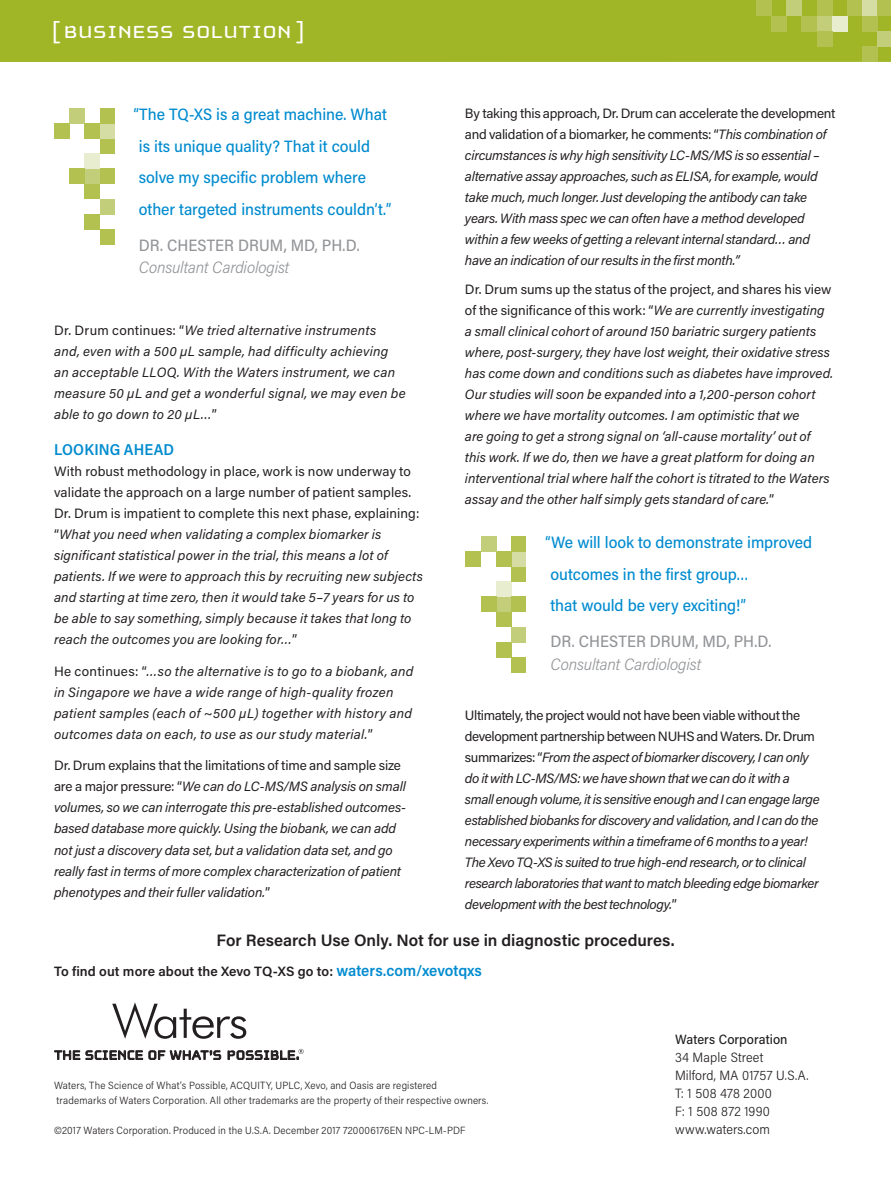
<style>
.page{position:relative;width:891px;height:1188px;background:#fff}
.page>*{position:absolute;margin:0;border:0;box-sizing:border-box;transform-origin:0 0}
.t1{font:25.5px "Cholla Unicase";letter-spacing:.015em;color:#fff;scale:1.1 1}
.t2{font:500 16.5px/31.5px "Acumin Pro Semi Cond";color:#008bcf}
.t3{font:600 16.5px "Acumin Pro";color:#231f20}
.t4{font:500 16.5px "Acumin Pro Semi Cond";letter-spacing:.005em;color:#939598}
.t5{font:italic 300 16.5px "Acumin Pro Semi Cond";letter-spacing:-.01em;color:#939598}
.t6{font:600 15.75px "Acumin Pro Semi Cond";letter-spacing:.01em;color:#008bcf}
.t7{font:italic 13.5px/21px "Acumin Pro";letter-spacing:-.005em;color:#231f20}
.t8{font:italic 13.5px/21px "Acumin Pro";letter-spacing:-.03em;color:#231f20}
.t9{font:italic 13.5px/21px "Acumin Pro";letter-spacing:.02em;color:#231f20}
.t10{font:300 13.5px/18px "Acumin Pro Semi Cond";letter-spacing:.01em;color:#231f20}
.t11{font:600 13.5px "Acumin Pro";letter-spacing:.005em;color:#231f20}
.t12{font:500 13.5px "Acumin Pro Semi Cond";letter-spacing:.005em;color:#231f20}
.t13{font:300 10.5px/15px "Acumin Pro Semi Cond";letter-spacing:.02em;color:#231f20}
.s1{font-style:normal}
.s2{font-family:"Acumin Pro Semi Cond";font-size:15.75px;color:#008bcf}
</style>
<div class="page">
<svg style="left:54px;top:1050px;width:167px;height:10px"></svg>
<svg style="left:228px;top:1049px;width:76px;height:11px"></svg>
<svg style="left:112px;top:1002px;width:134px;height:37px"></svg>
<div style="left:0;top:0;width:891px;height:62px;background:#a0b627"></div>
<div style="left:756px;top:0;width:15px;height:16px;background:#b2c150"></div>
<div style="left:862px;top:47px;width:15px;height:15px;background:#b2c150"></div>
<div style="left:771px;top:16px;width:16px;height:15px;background:#b2c150"></div>
<div style="left:787px;top:0;width:15px;height:16px;background:#c3ce7b"></div>
<div style="left:802px;top:16px;width:15px;height:15px;background:#b2c150"></div>
<div style="left:817px;top:16px;width:15px;height:15px;background:#c3ce7b"></div>
<div style="left:832px;top:16px;width:16px;height:15px;background:#e8edcf"></div>
<div style="left:817px;top:0;width:15px;height:16px;background:#b2c150"></div>
<div style="left:817px;top:31px;width:15px;height:16px;background:#b2c150"></div>
<div style="left:862px;top:0;width:15px;height:16px;background:#d5dda4"></div>
<div style="left:848px;top:0;width:14px;height:16px;background:#b2c150"></div>
<div style="left:877px;top:0;width:14px;height:16px;background:#b2c150"></div>
<div style="left:862px;top:16px;width:15px;height:15px;background:#b2c150"></div>
<div style="left:877px;top:31px;width:14px;height:16px;background:#c3ce7b"></div>
<div style="left:100px;top:230px;width:15px;height:15px;background:#b2c150"></div>
<div style="left:54px;top:124px;width:15px;height:15px;background:#b2c150"></div>
<div style="left:85px;top:214px;width:15px;height:16px;background:#b2c150"></div>
<div style="left:100px;top:199px;width:15px;height:15px;background:#c3ce7b"></div>
<div style="left:85px;top:184px;width:15px;height:15px;background:#b2c150"></div>
<div style="left:85px;top:168px;width:15px;height:16px;background:#c3ce7b"></div>
<div style="left:85px;top:153px;width:15px;height:15px;background:#e8edcf"></div>
<div style="left:100px;top:168px;width:15px;height:16px;background:#b2c150"></div>
<div style="left:69px;top:168px;width:16px;height:16px;background:#b2c150"></div>
<div style="left:100px;top:124px;width:15px;height:15px;background:#d5dda4"></div>
<div style="left:100px;top:139px;width:15px;height:14px;background:#b2c150"></div>
<div style="left:100px;top:108px;width:15px;height:16px;background:#b2c150"></div>
<div style="left:85px;top:124px;width:15px;height:15px;background:#b2c150"></div>
<div style="left:69px;top:108px;width:16px;height:16px;background:#c3ce7b"></div>
<div style="left:512px;top:658px;width:14px;height:15px;background:#b2c150"></div>
<div style="left:466px;top:552px;width:15px;height:15px;background:#b2c150"></div>
<div style="left:496px;top:642px;width:16px;height:16px;background:#b2c150"></div>
<div style="left:512px;top:627px;width:14px;height:15px;background:#c3ce7b"></div>
<div style="left:496px;top:612px;width:16px;height:15px;background:#b2c150"></div>
<div style="left:496px;top:597px;width:16px;height:15px;background:#c3ce7b"></div>
<div style="left:496px;top:581px;width:16px;height:16px;background:#e8edcf"></div>
<div style="left:512px;top:597px;width:14px;height:15px;background:#b2c150"></div>
<div style="left:481px;top:597px;width:15px;height:15px;background:#b2c150"></div>
<div style="left:512px;top:552px;width:14px;height:15px;background:#d5dda4"></div>
<div style="left:512px;top:567px;width:14px;height:14px;background:#b2c150"></div>
<div style="left:512px;top:536px;width:14px;height:16px;background:#b2c150"></div>
<div style="left:496px;top:552px;width:16px;height:15px;background:#b2c150"></div>
<div style="left:481px;top:536px;width:15px;height:16px;background:#c3ce7b"></div>
<h1 class="t1" style="left:52px;top:19px;width:232px">[ BUSINESS SOLUTION ]</h1>
<p class="t2" style="left:139px;top:98px;width:254px;text-indent:-5px">“The TQ-XS is a great machine. What is its unique quality? That it could solve my specific problem where other targeted instruments couldn’t.”</p>
<p class="t4" style="left:139px;top:233px;width:222px">DR. CHESTER DRUM, MD, PH.D.</p>
<p class="t5" style="left:139px;top:256px;width:152px">Consultant Cardiologist</p>
<p class="t9" style="left:54px;top:320px;width:353px"><span class="s1">Dr. Drum continues: “</span>We tried alternative instruments<br>and, even with a 500 µL sample, had difficulty achieving an acceptable LLOQ. With the Waters instrument, we can measure 50 µL and get a wonderful signal, we may even be able to go down to 20 µL…<span class="s1">”</span></p>
<p class="t6" style="left:54px;top:439px;width:122px">LOOKING AHEAD</p>
<p class="t7" style="left:54px;top:461px;width:370px"><span class="s1">With robust methodology in place, work is now underway to validate the approach on a large number of patient samples.<br>Dr. Drum is impatient to complete this next phase, explaining: “</span>What you need when validating a complex biomarker is significant statistical power in the trial, this means a lot of patients. If we were to approach this by recruiting new subjects and starting at time zero, then it would take 5<span class="s1">–</span>7 years for us to be able to say something, simply because it takes that long to reach the outcomes you are looking for…<span class="s1">”</span></p>
<p class="t9" style="left:54px;top:660px;width:361px"><span class="s1">He continues: “</span>…so the alternative is to go to a biobank, and in Singapore we have a wide range of high-quality frozen patient samples (each of ~500 µL) together with history and outcomes data on each, to use as our study material.<span class="s1">”</span></p>
<p class="t7" style="left:54px;top:755px;width:354px"><span class="s1">Dr. Drum explains that the limitations of time and sample size are a major pressure: “</span>We can do LC-MS/MS analysis on small volumes, so we can interrogate this pre-established outcomes&shy;based database more quickly. Using the biobank, we can add not just a discovery data set, but a validation data set, and go really fast in terms of more complex characterization of patient phenotypes and their fuller validation.<span class="s1">”</span></p>
<p class="t7" style="left:465px;top:102px;width:372px"><span class="s1">By taking this approach, Dr. Drum can accelerate the development and validation of a biomarker, he comments: “</span>This combination of circumstances is why high sensitivity LC-MS/MS is so essential – alternative assay approaches, such as ELISA, for example, would take much, much longer. Just developing the antibody can take years. With mass spec we can often have a method developed within a few weeks of getting a relevant internal standard… and have an indication of our results in the first month.”</p>
<p class="t7" style="left:465px;top:278px;width:370px"><span class="s1">Dr. Drum sums up the status of the project, and shares his view of the significance of this work: “</span>We are currently investigating a small clinical cohort of around 150 bariatric surgery patients where, post-surgery, they have lost weight, their oxidative stress has come down and conditions such as diabetes have improved.<br>Our studies will soon be expanded into a 1,200-person cohort where we have mortality outcomes. I am optimistic that we<br>are going to get a strong signal on ‘all-cause mortality’ out of this work. If we do, then we have a great platform for doing an interventional trial where half the cohort is titrated to the Waters assay and the other half simply gets standard of care.<span class="s1">”</span></p>
<p class="t2" style="left:551px;top:526px;width:263px;text-indent:-5px">“We will look to demonstrate improved outcomes in the first group…<br>that would be very exciting!”</p>
<p class="t4" style="left:551px;top:630px;width:222px">DR. CHESTER DRUM, MD, PH.D.</p>
<p class="t5" style="left:551px;top:652px;width:152px">Consultant Cardiologist</p>
<p class="t8" style="left:465px;top:704px;width:356px"><span class="s1">Ultimately, the project would not have been viable without the development partnership between NUHS and Waters. Dr. Drum summarizes: “</span>From the aspect of biomarker discovery, I can only do it with LC-MS/MS: we have shown that we can do it with a small enough volume, it is sensitive enough and I can engage large established biobanks for discovery and validation, and I can do the necessary experiments within a timeframe of 6 months to a year!<br>The Xevo TQ-XS is suited to true high-end research, or to clinical research laboratories that want to match bleeding edge biomarker development with the best technology.<span class="s1">”</span></p>
<p class="t3" style="left:216px;top:929px;width:460px">For Research Use Only. Not for use in diagnostic procedures.</p>
<p class="t11" style="left:54px;top:962px;width:429px">To find out more about the Xevo TQ-XS go to: <span class="s2">waters.com/xevotqxs</span></p>
<p class="t13" style="left:54px;top:1078px;width:436px">Waters, The Science of What’s Possible, ACQUITY, UPLC, Xevo, and Oasis are registered trademarks of Waters Corporation. All other trademarks are the property of their respective owners.</p>
<p class="t13" style="left:54px;top:1123px;width:413px">©2017 Waters Corporation. Produced in the U.S.A. December 2017 720006176EN NPC-LM-PDF</p>
<p class="t12" style="left:675px;top:1030px;width:114px">Waters Corporation</p>
<p class="t10" style="left:675px;top:1048px;width:135px">34 Maple Street<br>Milford, MA 01757 U.S.A.<br>T: 1 508 478 2000<br>F: 1 508 872 1990 www.waters.com</p>
</div>
